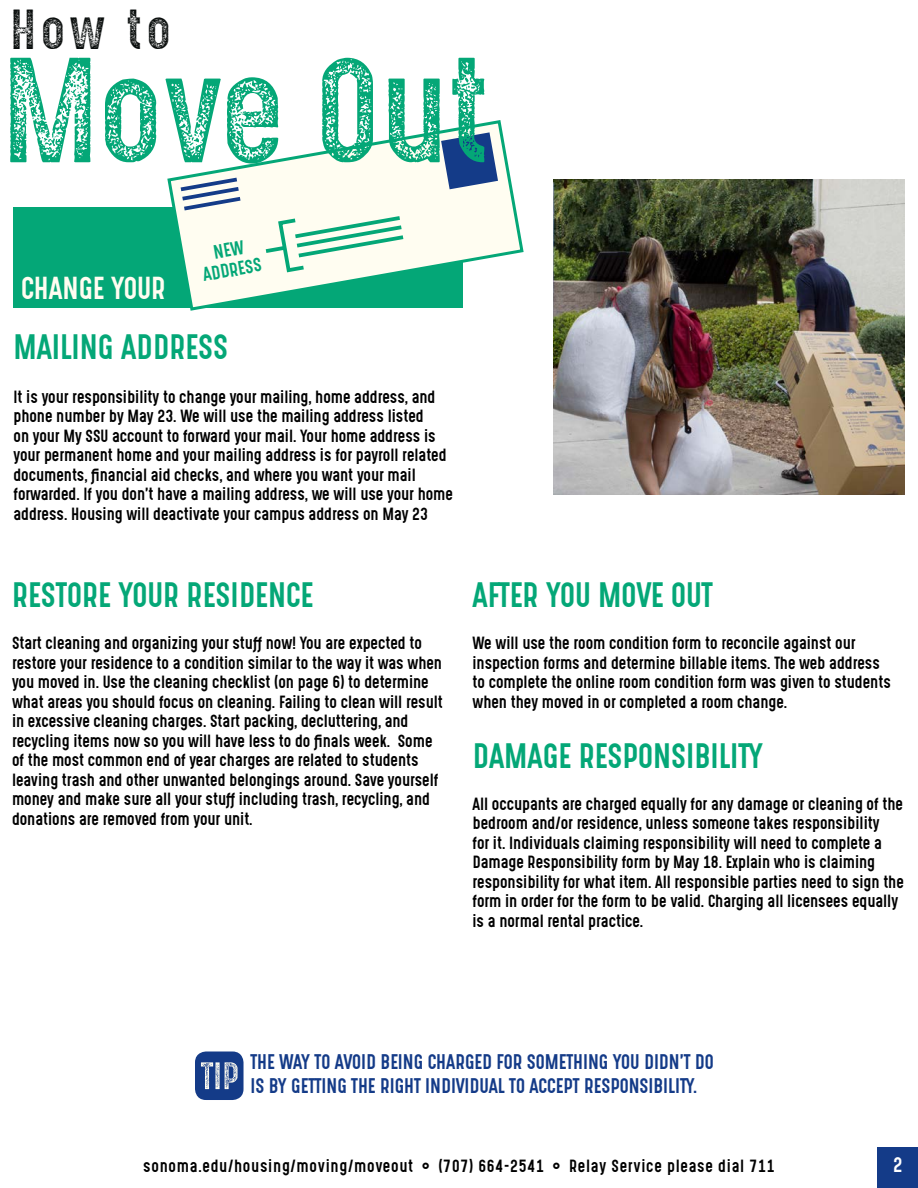
<style>
.page{position:relative;width:918px;height:1188px;background:#fff}
.page>*{position:absolute;margin:0;border:0;box-sizing:border-box;transform-origin:0 0}
.t1{font:126.9px "Gotcha Gothic Stamp";color:#04a777}
.t2{font:47.85px "Gotcha Gothic Stamp";color:#0a0e0d}
.t3{font:30px "Gotcha Gothic";color:#04a777}
.t4{font:27px "Gotcha Gothic";color:#fffdf1}
.t5{font:18px/24px "Gotcha Gothic";color:#143b88}
.t6{font:18px "Gotcha Gothic";color:#fff}
.t7{font:16.65px/20px "Gotcha Gothic";color:#04a777;text-align:center}
.t8{font:15px/19.5px "Gotcha Gothic";color:#000}
.t9{font:15px "Gotcha Gothic";letter-spacing:.05em;color:#000}
</style>
<div class="page">
<div style="left:878px;top:1148px;width:40px;height:40px;background:#143b88"></div>
<div style="left:14px;top:207px;width:450px;height:101px;background:#04a777"></div>
<svg style="left:167px;top:120px;width:357px;height:191px"></svg>
<svg style="left:441px;top:132px;width:57px;height:57px"></svg>
<svg style="left:177px;top:175px;width:68px;height:38px"></svg>
<svg style="left:262px;top:214px;width:145px;height:61px;background:#d0ecda"></svg>
<img style="left:554px;top:180px;width:350px;height:315px">
<div style="left:195px;top:1052px;width:49px;height:48px;background:#143b88;border-radius:11px"></div>
<svg style="left:201px;top:1062px;width:37px;height:27px"></svg>
<h2 class="t2" style="left:10px;top:-6px;width:162px">How to</h2>
<h1 class="t1" style="left:1px;top:14px;width:490px">Move Out</h1>
<h3 class="t4" style="left:21px;top:268px;width:146px">CHANGE YOUR</h3>
<p class="t7" style="left:198px;top:245px;width:61px;rotate:-10deg">NEW<br>ADDRESS</p>
<h3 class="t3" style="left:14px;top:324px;width:216px">MAILING ADDRESS</h3>
<p class="t8" style="left:14px;top:387px;width:441px">It is your responsibility to change your mailing, home address, and phone number by May 23. We will use the mailing address listed<br>on your My SSU account to forward your mail. Your home address is your permanent home and your mailing address is for payroll related documents, financial aid checks, and where you want your mail forwarded. If you don’t have a mailing address, we will use your home address. Housing will deactivate your campus address on May 23</p>
<h3 class="t3" style="left:12px;top:573px;width:303px">RESTORE YOUR RESIDENCE</h3>
<p class="t8" style="left:12px;top:634px;width:432px">Start cleaning and organizing your stuff now! You are expected to restore your residence to a condition similar to the way it was when you moved in. Use the cleaning checklist (on page 6) to determine what areas you should focus on cleaning. Failing to clean will result in excessive cleaning charges. Start packing, decluttering, and recycling items now so you will have less to do finals week. Some of the most common end of year charges are related to students leaving trash and other unwanted belongings around. Save yourself money and make sure all your stuff including trash, recycling, and donations are removed from your unit.</p>
<h3 class="t3" style="left:472px;top:573px;width:242px">AFTER YOU MOVE OUT</h3>
<p class="t8" style="left:472px;top:634px;width:420px">We will use the room condition form to reconcile against our inspection forms and determine billable items. The web address to complete the online room condition form was given to students when they moved in or completed a room change.</p>
<h3 class="t3" style="left:472px;top:733px;width:292px">DAMAGE RESPONSIBILITY</h3>
<p class="t8" style="left:472px;top:794px;width:433px">All occupants are charged equally for any damage or cleaning of the bedroom and/or residence, unless someone takes responsibility<br>for it. Individuals claiming responsibility will need to complete a Damage Responsibility form by May 18. Explain who is claiming responsibility for what item. All responsible parties need to sign the form in order for the form to be valid. Charging all licensees equally is a normal rental practice.</p>
<p class="t5" style="left:250px;top:1049px;width:465px">THE WAY TO AVOID BEING CHARGED FOR SOMETHING YOU DIDN’T DO<br>IS BY GETTING THE RIGHT INDIVIDUAL TO ACCEPT RESPONSIBILITY.</p>
<p class="t9" style="left:143px;top:1155px;width:633px">sonoma.edu/housing/moving/moveout ◦ (707) 664-2541 ◦ Relay Service please dial 711</p>
<p class="t6" style="left:893px;top:1151px;width:11px">2</p>
</div>
